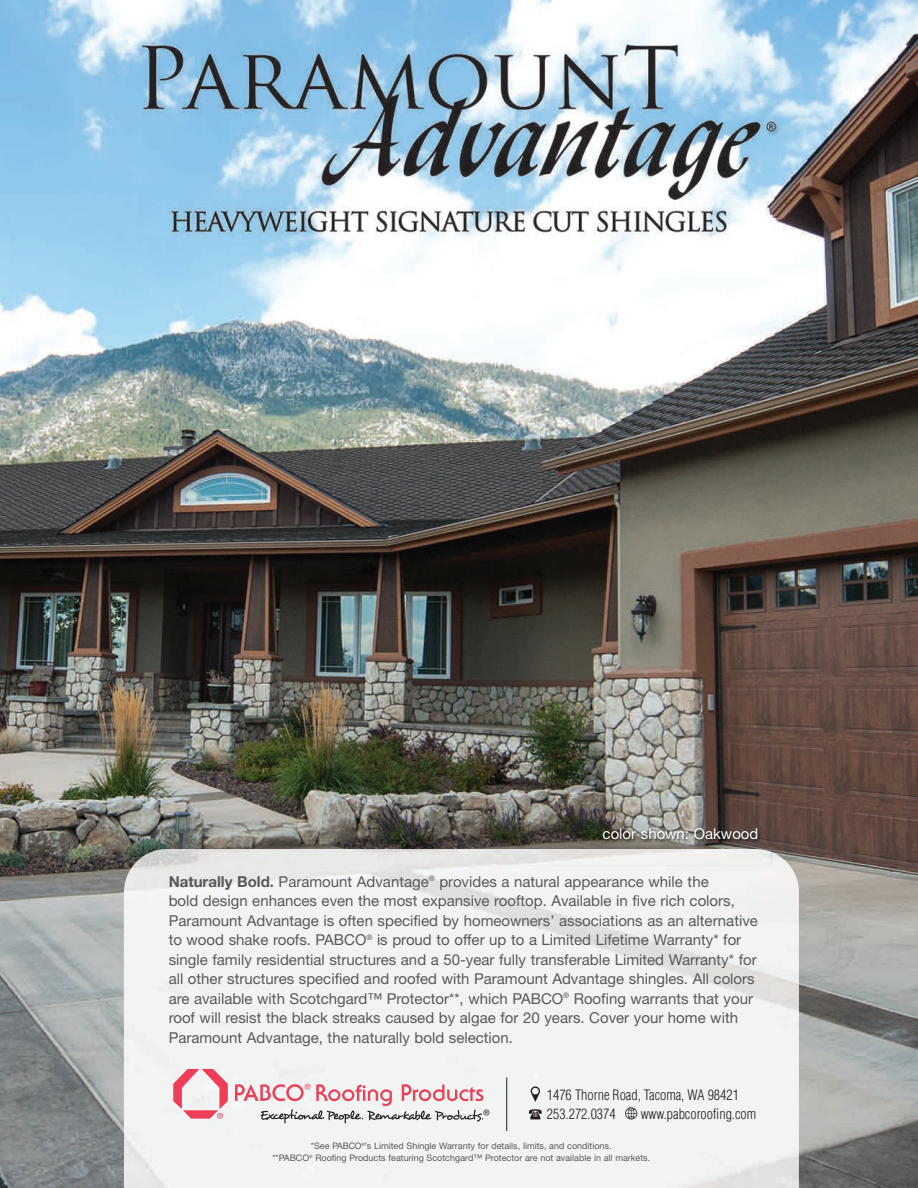
<style>
.page{position:relative;width:918px;height:1188px;background:#fff}
.page>*{position:absolute;margin:0;border:0;box-sizing:border-box;transform-origin:0 0}
.t1{font:15px/19.5px "Helvetica Neue";color:#57585a}
.t2{font:15px "Helvetica Neue";color:#fff}
.t3{font:300 condensed 14.1px/18.8px "Helvetica";color:#231f20}
.t4{font:9px/12px "Helvetica Neue";color:#57585a;text-align:center}
.s1{font-weight:700}
</style>
<div class="page">
<img style="left:0;top:0;width:918px;height:1188px">
<img style="left:124px;top:849px;width:675px;height:339px">
<img style="left:497px;top:820px;width:275px;height:29px">
<img style="left:497px;top:849px;width:275px;height:16px">
<svg style="left:173px;top:1069px;width:55px;height:50px"></svg>
<hr style="left:506px;top:1078px;width:1px;height:53px;background:#231f20">
<svg style="left:625px;top:1107px;width:12px;height:12px"></svg>
<svg style="left:531px;top:1086px;width:9px;height:16px"></svg>
<svg style="left:529px;top:1109px;width:13px;height:10px"></svg>
<svg style="left:235px;top:1084px;width:254px;height:39px"></svg>
<p class="t2" style="left:603px;top:824px;width:157px">color shown: Oakwood</p>
<p class="t1" style="left:169px;top:871px;width:591px"><span class="s1">Naturally Bold.</span> Paramount Advantage<sup>®</sup> provides a natural appearance while the<br>bold design enhances even the most expansive rooftop. Available in five rich colors, Paramount Advantage is often specified by homeowners’ associations as an alternative to wood shake roofs. PABCO<sup>®</sup> is proud to offer up to a Limited Lifetime Warranty* for single family residential structures and a 50-year fully transferable Limited Warranty* for all other structures specified and roofed with Paramount Advantage shingles. All colors are available with Scotchgard™ Protector**, which PABCO<sup>®</sup> Roofing warrants that your roof will resist the black streaks caused by algae for 20 years. Cover your home with Paramount Advantage, the naturally bold selection.</p>
<p class="t3" style="left:547px;top:1086px;width:194px">1476 Thorne Road, Tacoma, WA 98421<br>253.272.0374</p>
<p class="t3" style="left:641px;top:1105px;width:117px">www.pabcoroofing.com</p>
<p class="t4" style="left:272px;top:1140px;width:379px">*See PABCO<sup>®</sup>’s Limited Shingle Warranty for details, limits, and conditions.<br>**PABCO<sup>®</sup> Roofing Products featuring Scotchgard™ Protector are not available in all markets.</p>
</div>
